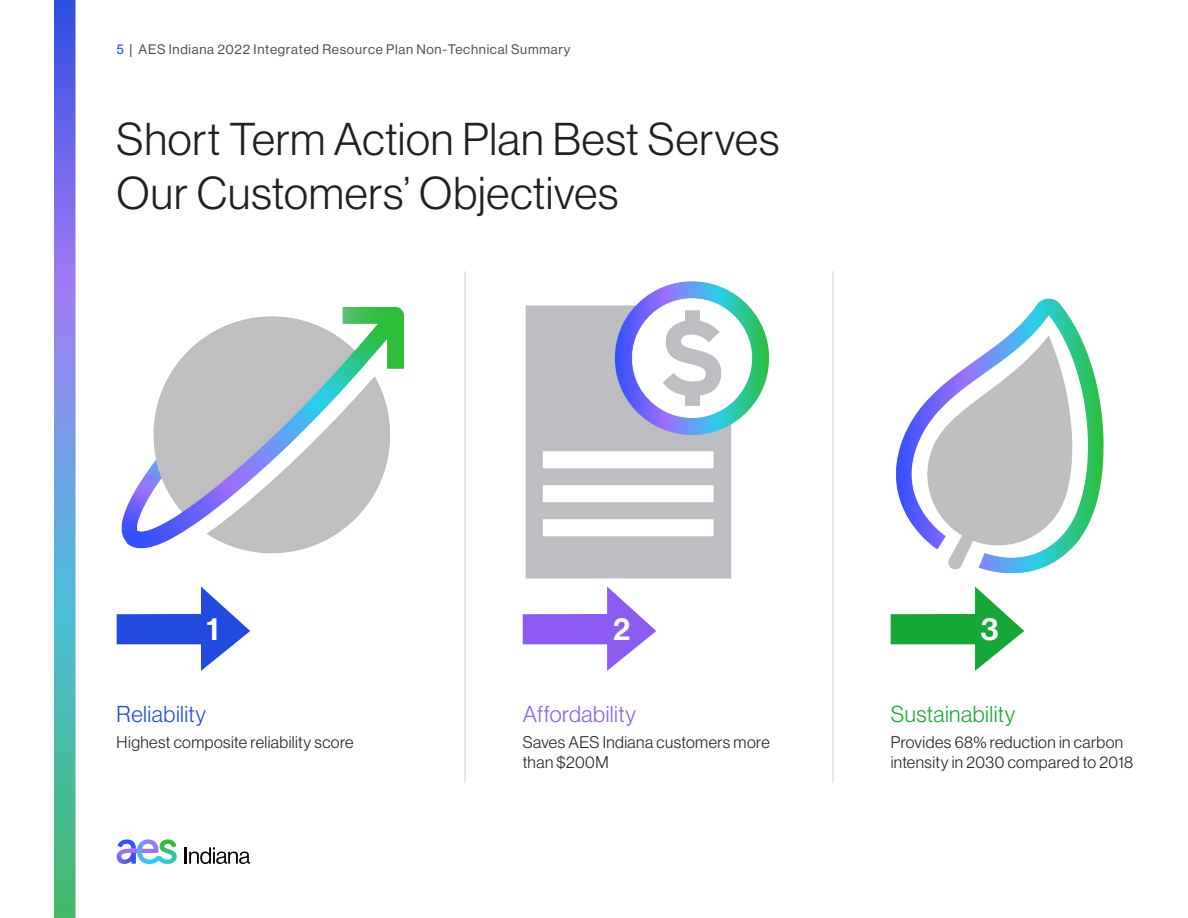
<style>
.page{position:relative;width:1188px;height:918px;background:#fff}
.page>*{position:absolute;margin:0;border:0;box-sizing:border-box;transform-origin:0 0}
.t1{font:45px/54px "N Haas Grotesk DS Pro 45 Lt";letter-spacing:.02em;color:#231f20}
.Page_intro_graph{font:31.5px "N Haas Grotesk DS Pro 65 Md";color:#fff}
.Page_intro_graph-2{font:22.5px "N Haas Grotesk DS Pro 45 Lt";letter-spacing:.02em;color:#16a837}
.Page_intro_graph-3{font:22.5px "N Haas Grotesk DS Pro 45 Lt";letter-spacing:.02em;color:#8c5ef0}
.Page_intro_graph-4{font:22.5px "N Haas Grotesk DS Pro 45 Lt";letter-spacing:.02em;color:#214ade}
.Page_intro_graph-5{font:16.5px/19.8px "N Haas Grotesk DS Pro 45 Lt";letter-spacing:.025em;color:#231f20}
.t2{font:13.5px "N Haas Grotesk DS Pro 55 Rg";letter-spacing:.05em;color:#4b4c4d}
.s1{font-family:"Arial";color:#214ade}
.s2{font-family:"Arial"}
</style>
<div class="page">
<svg style="left:185px;top:847px;width:65px;height:17px"></svg>
<svg style="left:117px;top:839px;width:60px;height:25px"></svg>
<img style="left:54px;top:0;width:22px;height:918px">
<hr style="left:833px;top:271px;width:1px;height:512px;background:#cbccce">
<hr style="left:465px;top:271px;width:1px;height:512px;background:#cbccce">
<img style="left:121px;top:307px;width:283px;height:247px">
<svg style="left:117px;top:586px;width:133px;height:85px"></svg>
<img style="left:525px;top:281px;width:244px;height:298px">
<svg style="left:523px;top:586px;width:133px;height:85px"></svg>
<img style="left:896px;top:298px;width:208px;height:276px">
<svg style="left:891px;top:586px;width:133px;height:85px"></svg>
<p class="t2" style="left:117px;top:42px;width:455px"><span class="s1">5</span> <span class="s2">|</span> AES Indiana 2022 Integrated Resource Plan Non-Technical Summary</p>
<h1 class="t1" style="left:117px;top:112px;width:664px">Short Term Action Plan Best Serves<br>Our Customers’ Objectives</h1>
<p class="Page_intro_graph" style="left:207px;top:611px;width:14px">1</p>
<p class="Page_intro_graph-4" style="left:117px;top:701px;width:91px">Reliability</p>
<p class="Page_intro_graph-5" style="left:117px;top:733px;width:239px">Highest composite reliability score</p>
<p class="Page_intro_graph" style="left:613px;top:611px;width:19px">2</p>
<p class="Page_intro_graph-3" style="left:523px;top:701px;width:115px">Affordability</p>
<p class="Page_intro_graph-5" style="left:523px;top:733px;width:249px">Saves AES Indiana customers more than $200M</p>
<p class="Page_intro_graph" style="left:981px;top:611px;width:19px">3</p>
<p class="Page_intro_graph-2" style="left:891px;top:701px;width:126px">Sustainability</p>
<p class="Page_intro_graph-5" style="left:891px;top:733px;width:244px">Provides 68% reduction in carbon intensity in 2030 compared to 2018</p>
</div>
